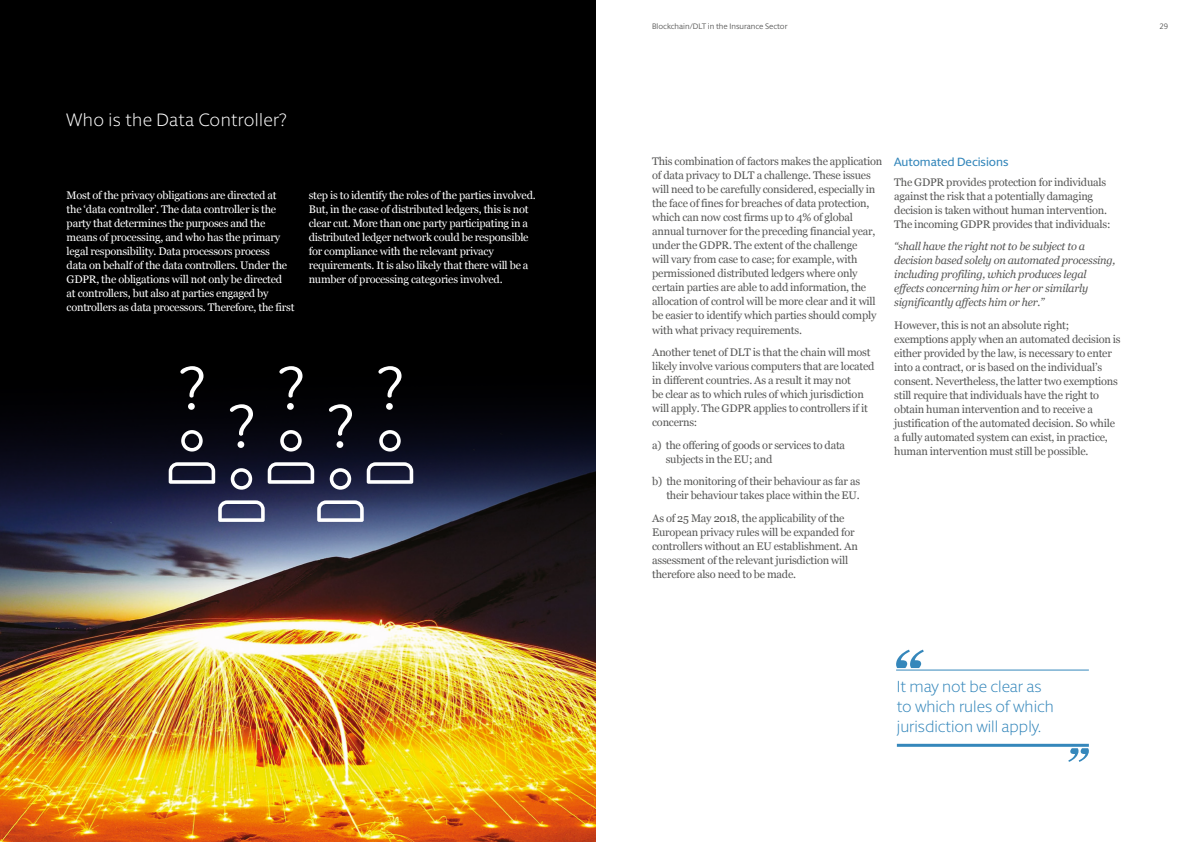
<style>
.page{position:relative;width:1191px;height:842px;background:#fff}
.page>*{position:absolute;margin:0;border:0;box-sizing:border-box;transform-origin:0 0}
.t1{font:300 18px "Berlingske Sans Round";letter-spacing:.02em;color:#fff}
.t2{font:300 16px/20px "Berlingske Sans Round";color:#3587bb}
.t3{font:500 12px "Berlingske Sans Round";letter-spacing:-.005em;color:#3587bb}
.t4{font:11px/14px "Georgia";letter-spacing:-.02em;color:#575756}
.t5{font:11px/14px "Georgia";letter-spacing:-.02em;color:#fff}
.t6{font:italic 11px/14px "Georgia";letter-spacing:-.02em;color:#575756}
.t7{font:8px "Berlingske Sans Round";color:#575756}
</style>
<div class="page">
<img style="left:0;top:743px;width:596px;height:99px">
<img style="left:0;top:0;width:596px;height:743px">
<svg style="left:169px;top:366px;width:244px;height:156px;background:#2a2c3c"></svg>
<svg style="left:1068px;top:748px;width:20px;height:14px"></svg>
<hr style="left:897px;top:744px;width:191px;height:3px;background:#3587bb">
<svg style="left:896px;top:650px;width:27px;height:18px"></svg>
<hr style="left:896px;top:669px;width:192px;height:1px;background:#3587bb">
<h1 class="t1" style="left:66px;top:108px;width:222px">Who is the Data Controller?</h1>
<p class="t5" style="left:67px;top:188px;width:229px">Most of the privacy obligations are directed at<br>the ‘data controller’. The data controller is the party that determines the purposes and the means of processing, and who has the primary legal responsibility. Data processors process<br>data on behalf of the data controllers. Under the GDPR, the obligations will not only be directed<br>at controllers, but also at parties engaged by controllers as data processors. Therefore, the first</p>
<p class="t5" style="left:309px;top:188px;width:228px">step is to identify the roles of the parties involved.<br>But, in the case of distributed ledgers, this is not clear cut. More than one party participating in a distributed ledger network could be responsible for compliance with the relevant privacy requirements. It is also likely that there will be a number of processing categories involved.</p>
<p class="t7" style="left:652px;top:20px;width:137px">Blockchain/DLT in the Insurance Sector</p>
<p class="t7" style="left:1159px;top:20px;width:10px">29</p>
<p class="t4" style="left:652px;top:155px;width:231px">This combination of factors makes the application of data privacy to DLT a challenge. These issues will need to be carefully considered, especially in the face of fines for breaches of data protection, which can now cost firms up to 4% of global annual turnover for the preceding financial year, under the GDPR. The extent of the challenge<br>will vary from case to case; for example, with permissioned distributed ledgers where only certain parties are able to add information, the allocation of control will be more clear and it will be easier to identify which parties should comply with what privacy requirements.</p>
<p class="t4" style="left:652px;top:345px;width:224px">Another tenet of DLT is that the chain will most likely involve various computers that are located in different countries. As a result it may not<br>be clear as to which rules of which jurisdiction will apply. The GDPR applies to controllers if it concerns:</p>
<p class="t4" style="left:666px;top:438px;width:181px;text-indent:-14px">a) the offering of goods or services to data subjects in the EU; and</p>
<p class="t4" style="left:652px;top:474px;width:209px;text-align:right">b) the monitoring of their behaviour as far as their behaviour takes place within the EU.</p>
<p class="t4" style="left:652px;top:511px;width:207px">As of 25 May 2018, the applicability of the European privacy rules will be expanded for controllers without an EU establishment. An assessment of the relevant jurisdiction will therefore also need to be made.</p>
<p class="t3" style="left:894px;top:154px;width:116px">Automated Decisions</p>
<p class="t4" style="left:894px;top:175px;width:218px">The GDPR provides protection for individuals against the risk that a potentially damaging decision is taken without human intervention.<br>The incoming GDPR provides that individuals:</p>
<p class="t6" style="left:894px;top:240px;width:223px">“shall have the right not to be subject to a decision based solely on automated processing, including profiling, which produces legal effects concerning him or her or similarly significantly affects him or her.”</p>
<p class="t4" style="left:894px;top:318px;width:228px">However, this is not an absolute right; exemptions apply when an automated decision is either provided by the law, is necessary to enter into a contract, or is based on the individual’s consent. Nevertheless, the latter two exemptions still require that individuals have the right to obtain human intervention and to receive a justification of the automated decision. So while a fully automated system can exist, in practice, human intervention must still be possible.</p>
<h2 class="t2" style="left:897px;top:676px;width:158px">It may not be clear as to which rules of which jurisdiction will apply.</h2>
</div>
